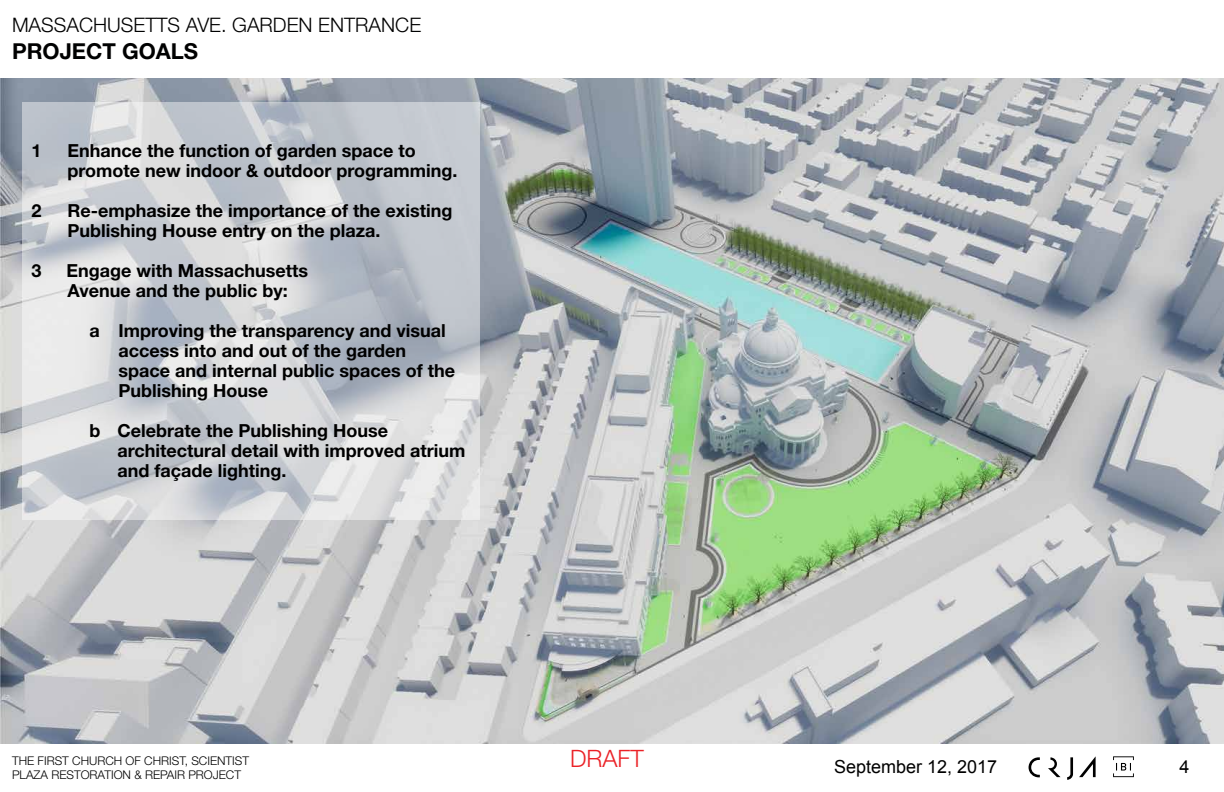
<style>
.page{position:relative;width:1224px;height:792px;background:#fff}
.page>*{position:absolute;margin:0;border:0;box-sizing:border-box;transform-origin:0 0}
.t1{font:300 24px "Helvetica Neue LT Std";color:#eb2227}
.t2{font:700 22px "Helvetica Neue LT Std";color:#000101}
.t3{font:300 20px "Helvetica Neue LT Std";color:#000101}
.t4{font:700 18px/20px "Helvetica Neue LT Std";color:#000}
.t5{font:18px "Arial";color:#000}
.t6{font:300 12px/14.4px "Helvetica Neue LT Std";color:#000}
</style>
<div class="page">
<img style="left:0;top:79px;width:1224px;height:664px">
<svg style="left:1029px;top:757px;width:11px;height:20px"></svg>
<svg style="left:1079px;top:756px;width:17px;height:21px"></svg>
<svg style="left:1067px;top:757px;width:6px;height:23px"></svg>
<svg style="left:1048px;top:757px;width:13px;height:20px"></svg>
<svg style="left:1113px;top:756px;width:21px;height:21px"></svg>
<svg style="left:22px;top:102px;width:458px;height:418px;background:#cbcfd4"></svg>
<p class="t3" style="left:12px;top:13px;width:411px">MASSACHUSETTS AVE. GARDEN ENTRANCE</p>
<p class="t2" style="left:12px;top:37px;width:188px">PROJECT GOALS</p>
<p class="t4" style="left:32px;top:141px;width:12px">1</p>
<p class="t4" style="left:68px;top:141px;width:391px">Enhance the function of garden space to promote new indoor &amp; outdoor programming.</p>
<p class="t4" style="left:32px;top:201px;width:12px">2</p>
<p class="t4" style="left:68px;top:201px;width:386px">Re-emphasize the importance of the existing<br>Publishing House entry on the plaza.</p>
<p class="t4" style="left:32px;top:261px;width:12px">3</p>
<p class="t4" style="left:67px;top:261px;width:243px">Engage with Massachusetts<br>Avenue and the public by:</p>
<p class="t4" style="left:118px;top:321px;width:338px;text-indent:-29px">a Improving the transparency and visual access into and out of the garden space and internal public spaces of the<br>Publishing House</p>
<p class="t4" style="left:118px;top:421px;width:349px;text-indent:-28px">b Celebrate the Publishing House architectural detail with improved atrium and façade lighting.</p>
<p class="t6" style="left:12px;top:753px;width:239px">THE FIRST CHURCH OF CHRIST, SCIENTIST<br>PLAZA RESTORATION &amp; REPAIR PROJECT</p>
<h1 class="t1" style="left:570px;top:744px;width:75px">DRAFT</h1>
<p class="t5" style="left:834px;top:755px;width:165px">September 12, 2017</p>
<p class="t5" style="left:1180px;top:755px;width:12px">4</p>
</div>
